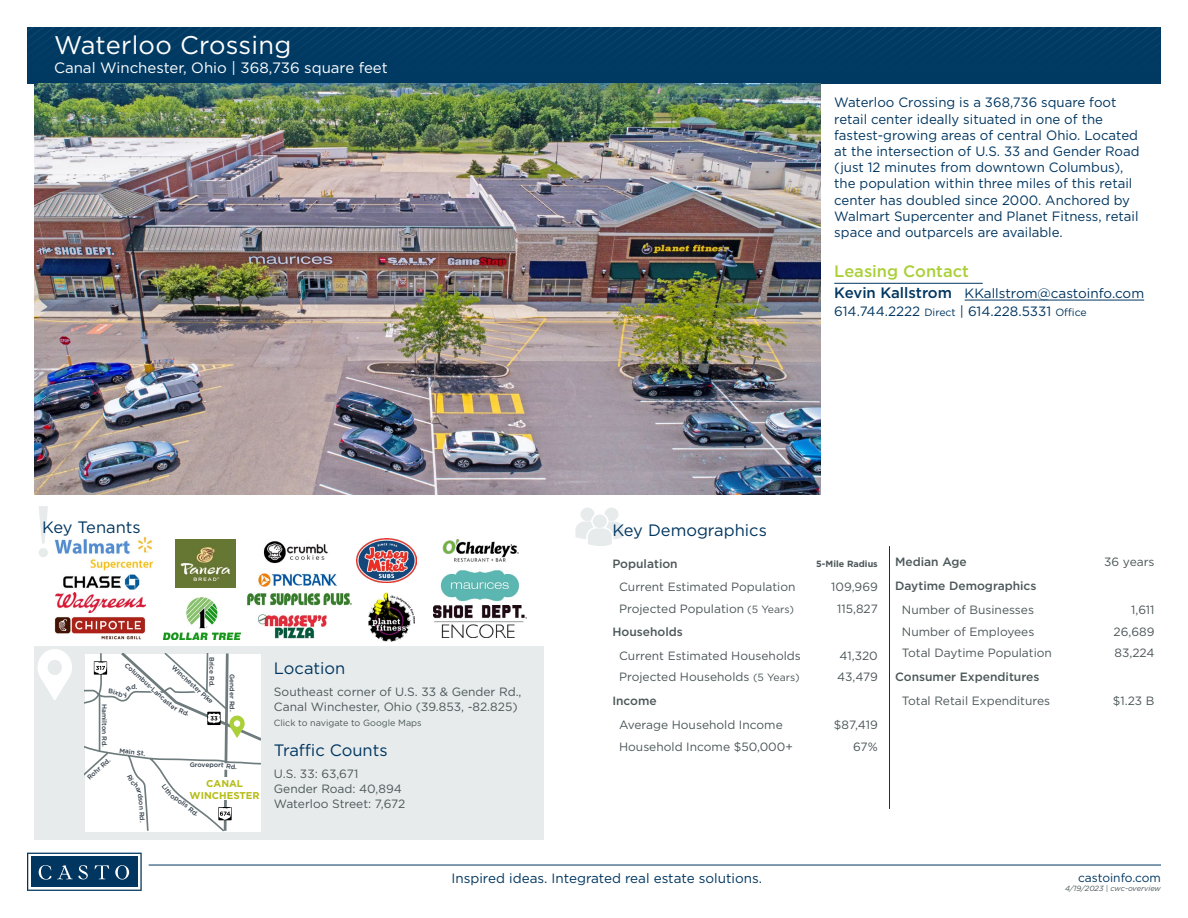
<style>
.page{position:relative;width:1188px;height:918px;background:#fff}
.page>*{position:absolute;margin:0;border:0;box-sizing:border-box;transform-origin:0 0}
.t1{font:25.5px "Gotham";letter-spacing:.01em;color:#fff}
.t2{font:16.5px "Gotham";color:#003660}
.t3{font:500 16.5px "Gotham";color:#abd039}
.t4{font:15px "Gotham";color:#fff}
.t5{font:13.5px/16.2px "Gotham";color:#003660}
.t6{font:12px/15px "Gotham";color:#4c5759}
.t7{font:500 12px "Gotham";color:#4c5759}
.t8{font:12px "Gotham";color:#003660}
.t9{font:700 9.9px/11.9px "Gotham";color:#b6bd17;text-align:center}
.t10{font:9px "Gotham";color:#4c5759}
.t11{font:700 9px "Gotham";color:#4c5759}
.t12{font:italic 7.5px "Gotham";color:#4c5759}
.t13{font:500 6.6px "Gotham";letter-spacing:-.005em;color:#303e49}
.s1{font-weight:500;font-size:15px}
.s2{font-size:10.5px}
</style>
<div class="page">
<div style="left:27px;top:27px;width:1134px;height:56px;background:#003a63"></div>
<svg style="left:27px;top:27px;width:1134px;height:15px"></svg>
<svg style="left:27px;top:853px;width:115px;height:38px"></svg>
<hr style="left:149px;top:865px;width:1012px;height:1px;background:#003660">
<div style="left:34px;top:646px;width:510px;height:194px;background:#e7ebec"></div>
<svg style="left:37px;top:649px;width:35px;height:51px"></svg>
<hr style="left:965px;top:300px;width:179px;height:1px;background:#003660">
<hr style="left:834px;top:283px;width:149px;height:1px;background:#003660">
<svg style="left:575px;top:508px;width:48px;height:38px"></svg>
<hr style="left:889px;top:546px;width:1px;height:263px;background:#003660">
<svg style="left:39px;top:506px;width:9px;height:51px"></svg>
<img style="left:34px;top:83px;width:787px;height:412px">
<img style="left:54px;top:537px;width:100px;height:34px">
<img style="left:440px;top:570px;width:80px;height:32px">
<img style="left:56px;top:592px;width:89px;height:20px">
<img style="left:434px;top:605px;width:93px;height:33px">
<img style="left:247px;top:593px;width:105px;height:13px">
<img style="left:164px;top:598px;width:77px;height:42px">
<img style="left:259px;top:574px;width:77px;height:12px">
<img style="left:63px;top:575px;width:77px;height:15px">
<img style="left:442px;top:539px;width:77px;height:23px">
<img style="left:54px;top:617px;width:92px;height:23px">
<img style="left:369px;top:592px;width:45px;height:50px">
<img style="left:176px;top:540px;width:60px;height:48px">
<img style="left:259px;top:614px;width:68px;height:24px">
<img style="left:263px;top:541px;width:65px;height:23px">
<img style="left:357px;top:539px;width:60px;height:43px">
<svg style="left:85px;top:654px;width:175px;height:177px;background:#f1f2f1"></svg>
<h1 class="t1" style="left:54px;top:29px;width:239px">Waterloo Crossing</h1>
<p class="t4" style="left:54px;top:58px;width:335px">Canal Winchester, Ohio | 368,736 square feet</p>
<p class="t5" style="left:834px;top:94px;width:307px">Waterloo Crossing is a 368,736 square foot retail center ideally situated in one of the fastest-growing areas of central Ohio. Located at the intersection of U.S. 33 and Gender Road (just 12 minutes from downtown Columbus), the population within three miles of this retail center has doubled since 2000. Anchored by Walmart Supercenter and Planet Fitness, retail space and outparcels are available.</p>
<p class="t3" style="left:834px;top:261px;width:136px">Leasing Contact</p>
<p class="t5" style="left:834px;top:284px;width:311px;line-height:18px"><span class="s1">Kevin Kallstrom</span> KKallstrom@castoinfo.com<br>614.744.2222 <span class="s2">Direct</span> | 614.228.5331 <span class="s2">Office</span></p>
<p class="t2" style="left:42px;top:516px;width:100px">Key Tenants</p>
<p class="t2" style="left:613px;top:519px;width:156px">Key Demographics</p>
<p class="t13" style="left:109px;top:704px;width:44px;rotate:90deg">Hamilton Rd.</p>
<p class="t13" style="left:85px;top:775px;width:30px;rotate:-42deg">Rohr Rd.</p>
<p class="t13" style="left:216px;top:657px;width:31px;rotate:90deg">Brice Rd.</p>
<p class="t13" style="left:129px;top:661px;width:63px;rotate:42deg">Columbus-Lancast</p>
<p class="t13" style="left:173px;top:702px;width:21px;rotate:24deg">er Rd.</p>
<p class="t13" style="left:175px;top:663px;width:55px;rotate:42deg">Winchester Pike</p>
<p class="t13" style="left:136px;top:682px;width:3px">.</p>
<p class="t13" style="left:120px;top:746px;width:28px;rotate:7deg">Main St.</p>
<p class="t13" style="left:190px;top:760px;width:21px;rotate:1deg">Grove</p>
<p class="t13" style="left:209px;top:760px;width:6px">p</p>
<p class="t13" style="left:237px;top:674px;width:39px;rotate:90deg">Gender Rd.</p>
<p class="t13" style="left:235px;top:763px;width:3px">.</p>
<p class="t9" style="left:190px;top:777px;width:72px">CANAL<br>WINCHESTER</p>
<p class="t2" style="left:274px;top:657px;width:73px">Location</p>
<p class="t6" style="left:274px;top:684px;width:249px">Southeast corner of U.S. 33 &amp; Gender Rd.,<br>Canal Winchester, Ohio (39.853, -82.825)</p>
<p class="t10" style="left:274px;top:717px;width:149px">Click to navigate to Google Maps</p>
<p class="t2" style="left:274px;top:740px;width:115px">Traffic Counts</p>
<p class="t6" style="left:274px;top:766px;width:133px">U.S. 33: 63,671<br>Gender Road: 40,894<br>Waterloo Street: 7,672</p>
<p class="t7" style="left:612px;top:556px;width:67px">Population</p>
<p class="t11" style="left:816px;top:558px;width:63px">5-Mile Radius</p>
<p class="t6" style="left:619px;top:579px;width:178px">Current Estimated Population</p>
<p class="t6" style="left:831px;top:579px;width:48px">109,969</p>
<p class="t6" style="left:619px;top:601px;width:176px">Projected Population <span class="s2">(5 Years)</span></p>
<p class="t6" style="left:837px;top:601px;width:42px">115,827</p>
<p class="t7" style="left:612px;top:624px;width:72px">Households</p>
<p class="t6" style="left:619px;top:648px;width:183px">Current Estimated Households</p>
<p class="t6" style="left:840px;top:648px;width:40px">41,320</p>
<p class="t6" style="left:619px;top:669px;width:182px">Projected Households <span class="s2">(5 Years)</span></p>
<p class="t6" style="left:837px;top:669px;width:42px">43,479</p>
<p class="t7" style="left:612px;top:693px;width:46px">Income</p>
<p class="t6" style="left:619px;top:717px;width:165px">Average Household Income</p>
<p class="t6" style="left:834px;top:717px;width:45px">$87,419</p>
<p class="t6" style="left:619px;top:739px;width:175px">Household Income $50,000+</p>
<p class="t6" style="left:853px;top:739px;width:26px">67%</p>
<p class="t7" style="left:895px;top:554px;width:73px">Median Age</p>
<p class="t6" style="left:1104px;top:554px;width:52px">36 years</p>
<p class="t7" style="left:895px;top:578px;width:143px">Daytime Demographics</p>
<p class="t6" style="left:902px;top:602px;width:134px">Number of Businesses</p>
<p class="t6" style="left:1131px;top:602px;width:25px">1,611</p>
<p class="t6" style="left:902px;top:624px;width:134px">Number of Employees</p>
<p class="t6" style="left:1114px;top:624px;width:42px">26,689</p>
<p class="t6" style="left:902px;top:645px;width:152px">Total Daytime Population</p>
<p class="t6" style="left:1115px;top:645px;width:41px">83,224</p>
<p class="t7" style="left:895px;top:669px;width:146px">Consumer Expenditures</p>
<p class="t6" style="left:902px;top:693px;width:150px">Total Retail Expenditures</p>
<p class="t6" style="left:1113px;top:693px;width:43px">$1.23 B</p>
<p class="t5" style="left:452px;top:870px;width:312px">Inspired ideas. Integrated real estate solutions.</p>
<p class="t8" style="left:1078px;top:870px;width:84px">castoinfo.com</p>
<p class="t12" style="left:1065px;top:884px;width:97px">4/19/2023 | cwc-overview</p>
</div>
